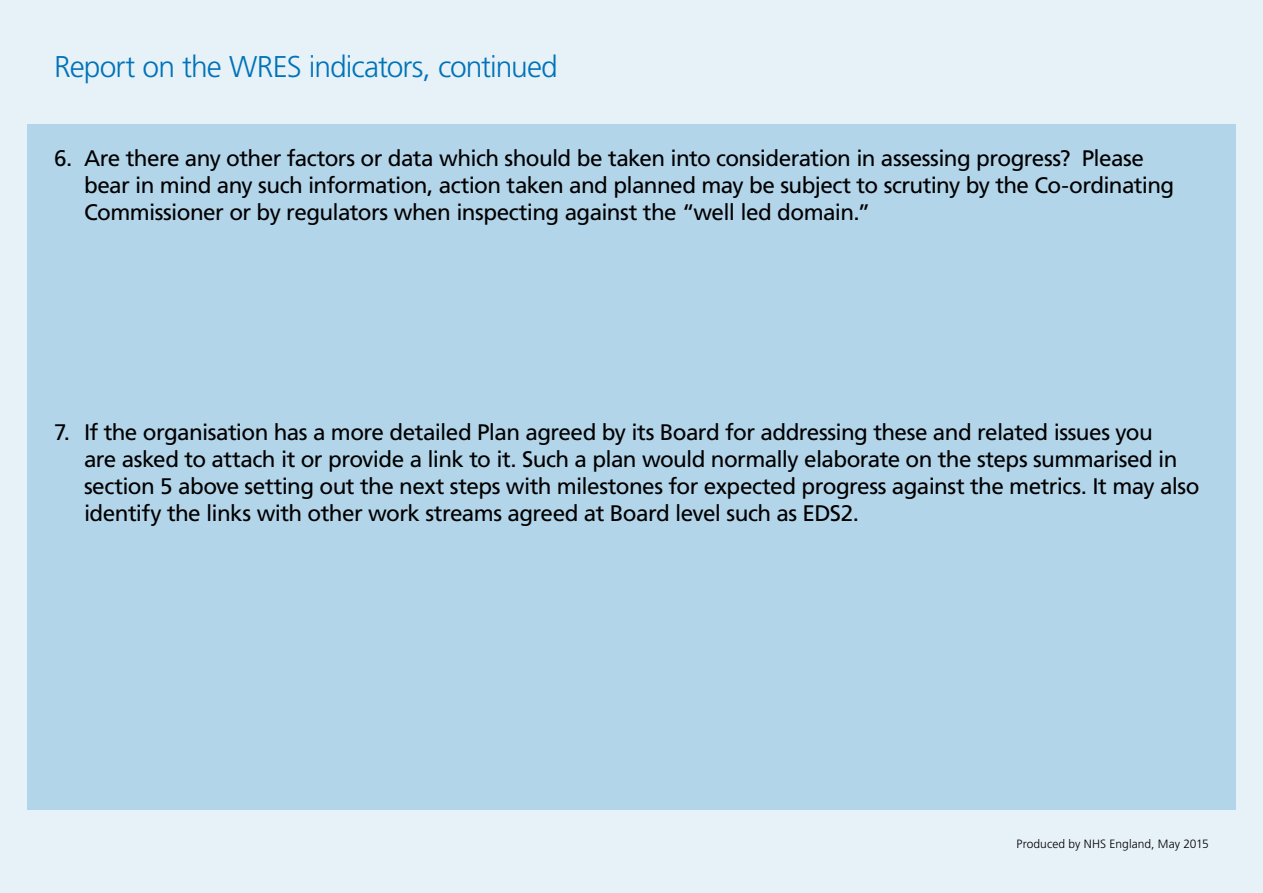
<style>
.page{position:relative;width:1263px;height:893px;background:#e6f1f8}
.page>*{position:absolute;margin:0;border:0;box-sizing:border-box;transform-origin:0 0}
.t1{font:300 30px "Frutiger LT Pro";letter-spacing:-.03em;color:#0073b8}
.t2{font:22.5px/27px "Frutiger LT Pro";letter-spacing:-.025em;color:#000}
.t3{font:300 12px "Frutiger LT Pro";letter-spacing:.005em;color:#000}
</style>
<div class="page">
<div style="left:27px;top:124px;width:1209px;height:685px;background:#b3d5ea"></div>
<p class="t1" style="left:54px;top:49px;width:505px">Report on the WRES indicators, continued</p>
<p class="t2" style="left:84px;top:145px;width:1092px;text-indent:-30px">6. Are there any other factors or data which should be taken into consideration in assessing progress? Please bear in mind any such information, action taken and planned may be subject to scrutiny by the Co-ordinating<br>Commissioner or by regulators when inspecting against the “well led domain.”</p>
<p class="t2" style="left:84px;top:419px;width:1117px;text-indent:-30px">7. If the organisation has a more detailed Plan agreed by its Board for addressing these and related issues you<br>are asked to attach it or provide a link to it. Such a plan would normally elaborate on the steps summarised in section 5 above setting out the next steps with milestones for expected progress against the metrics. It may also identify the links with other work streams agreed at Board level such as EDS2.</p>
<p class="t3" style="left:1016px;top:837px;width:194px">Produced by NHS England, May 2015</p>
</div>
